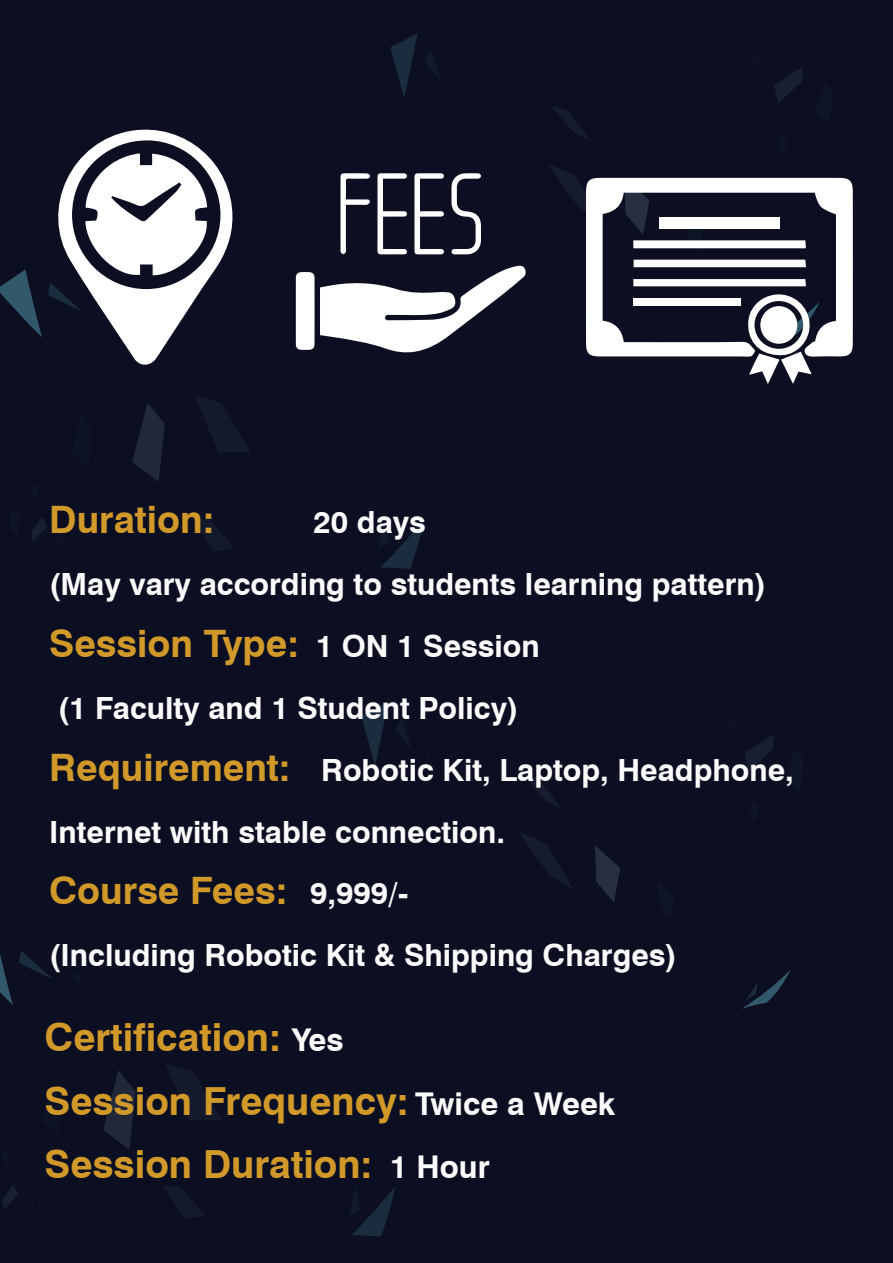
<style>
.page{position:relative;width:893px;height:1263px;background:#0c0f22}
.page>*{position:absolute;margin:0;border:0;box-sizing:border-box;transform-origin:0 0}
.t1{font:700 38.7px/63.4px "Swiss 721 BT";color:#d09929}
.t2{font:700 37.8px "Swiss 721 BT";color:#d09929}
.t3{font:700 30.6px/61.9px "Swiss 721 BT";color:#fcfbfc}
.s1{font-size:30.6px;color:#fcfbfc}
.s2{font-size:37.8px;color:#d09929}
.s3{font-size:31.35px;color:#fcfbfc}
</style>
<div class="page">
<svg style="left:2px;top:1185px;width:16px;height:24px"></svg>
<svg style="left:103px;top:1071px;width:33px;height:78px"></svg>
<svg style="left:745px;top:735px;width:29px;height:36px"></svg>
<svg style="left:0;top:955px;width:13px;height:50px"></svg>
<svg style="left:19px;top:951px;width:33px;height:28px"></svg>
<svg style="left:350px;top:1187px;width:45px;height:50px"></svg>
<svg style="left:361px;top:702px;width:27px;height:63px"></svg>
<svg style="left:396px;top:719px;width:15px;height:28px"></svg>
<svg style="left:742px;top:970px;width:48px;height:39px"></svg>
<svg style="left:519px;top:832px;width:54px;height:57px"></svg>
<svg style="left:595px;top:846px;width:25px;height:56px"></svg>
<svg style="left:524px;top:775px;width:36px;height:32px"></svg>
<svg style="left:32px;top:517px;width:15px;height:24px"></svg>
<svg style="left:132px;top:403px;width:33px;height:78px"></svg>
<svg style="left:774px;top:67px;width:29px;height:36px"></svg>
<svg style="left:0;top:269px;width:39px;height:65px"></svg>
<svg style="left:379px;top:519px;width:45px;height:50px"></svg>
<svg style="left:390px;top:34px;width:27px;height:64px"></svg>
<svg style="left:425px;top:51px;width:15px;height:28px"></svg>
<svg style="left:549px;top:165px;width:54px;height:46px"></svg>
<svg style="left:553px;top:107px;width:36px;height:33px"></svg>
<svg style="left:296px;top:265px;width:230px;height:88px"></svg>
<svg style="left:377px;top:173px;width:30px;height:81px"></svg>
<svg style="left:414px;top:173px;width:30px;height:81px"></svg>
<svg style="left:451px;top:173px;width:30px;height:81px"></svg>
<svg style="left:340px;top:173px;width:30px;height:81px"></svg>
<svg style="left:586px;top:178px;width:267px;height:179px"></svg>
<svg style="left:624px;top:177px;width:182px;height:73px"></svg>
<div style="left:659px;top:217px;width:121px;height:12px;background:#fff"></div>
<svg style="left:634px;top:260px;width:172px;height:7px"></svg>
<svg style="left:633px;top:279px;width:173px;height:7px"></svg>
<div style="left:634px;top:298px;width:107px;height:8px;background:#fff"></div>
<svg style="left:746px;top:293px;width:74px;height:91px"></svg>
<div style="left:760px;top:306px;width:37px;height:38px;background:#fff;border-radius:50%"></div>
<svg style="left:39px;top:129px;width:194px;height:236px"></svg>
<svg style="left:48px;top:153px;width:162px;height:165px"></svg>
<p class="t2" style="left:49px;top:497px;width:167px">Duration:</p>
<p class="t3" style="left:49px;top:491px;width:718px;text-indent:264px">20 days<br>(May vary according to students learning pattern)</p>
<p class="t2" style="left:49px;top:620px;width:492px">Session Type: <span class="s1">1 ON 1 Session</span></p>
<p class="t3" style="left:49px;top:677px;width:746px">(1 Faculty and 1 Student Policy)<br><span class="s2">Requirement:</span> Robotic Kit, Laptop, Headphone,<br>Internet with stable connection.</p>
<p class="t2" style="left:49px;top:868px;width:360px">Course Fees: <span class="s1">9,999/-</span></p>
<p class="t3" style="left:49px;top:924px;width:629px">(Including Robotic Kit &amp; Shipping Charges)</p>
<p class="t1" style="left:45px;top:1005px;width:572px">Certification: <span class="s3">Yes<br></span>Session Frequency: <span class="s3">Twice a Week<br></span>Session Duration: <span class="s3">1 Hour</span></p>
</div>
